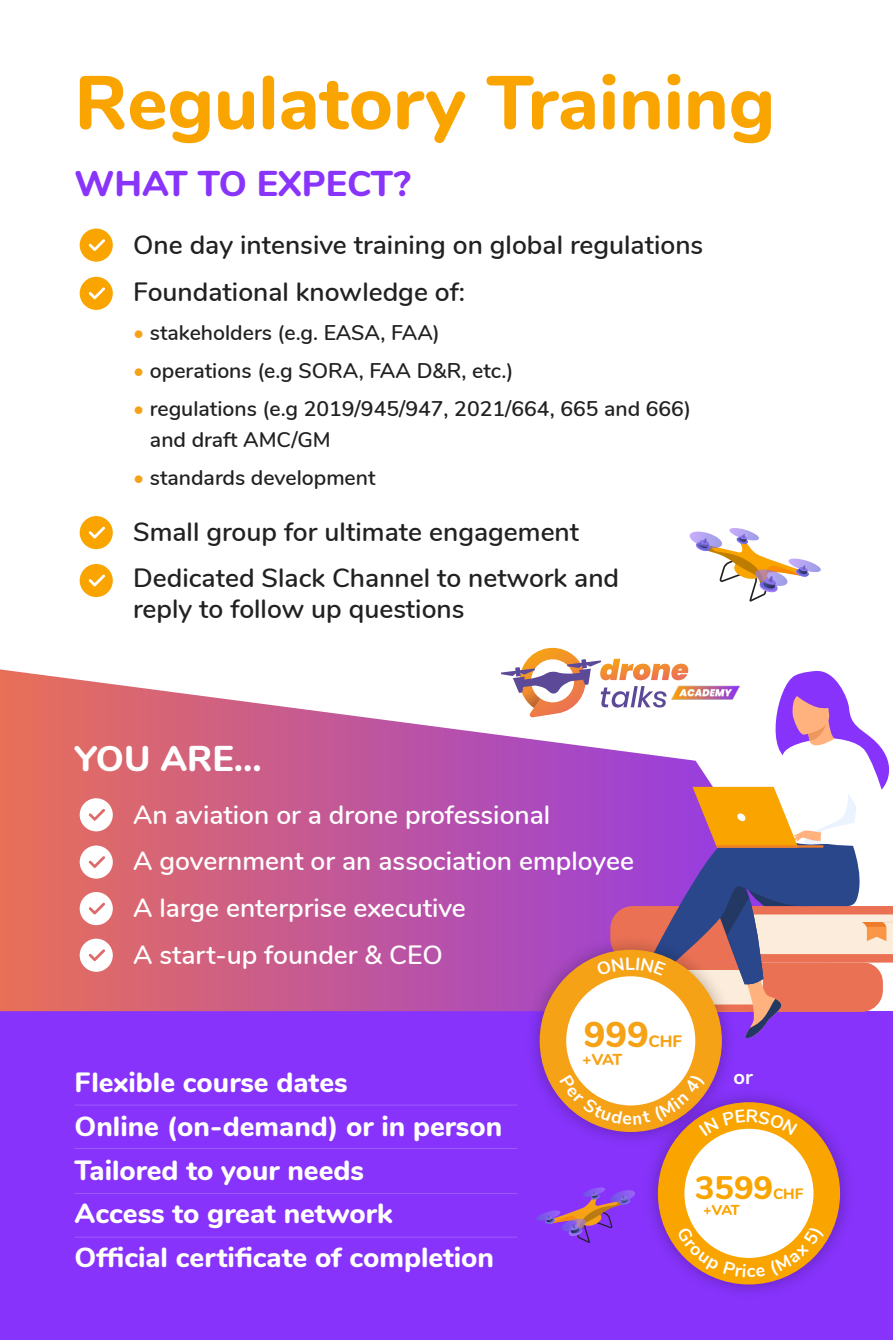
<style>
.page{position:relative;width:893px;height:1340px;background:#fff}
.page>*{position:absolute;margin:0;border:0;box-sizing:border-box;transform-origin:0 0}
.t1{font:800 75.38px "Nunito";color:#faa400}
.t2{font:800 36px "Nunito";color:#f6a216}
.t3{font:800 35.77px "Nunito";color:#8934fa}
.t4{font:800 35.77px "Nunito";color:#fff}
.t5{font:800 32.62px "Nunito";color:#faa400}
.t6{font:800 27.68px/43.6px "Nunito";color:#fff}
.t7{font:600 26.32px/47.5px "Nunito";color:#212121}
.t8{font:600 26.32px/46.8px "Nunito";color:#fff}
.t9{font:600 21.15px/30.4px "Nunito";color:#212121}
.t10{font:700 20.25px "Nunito";color:#fff}
.t11{font:800 15.97px "Nunito";color:#f6a216}
.t12{font:800 14.4px "Nunito";color:#faa400}
.s1{color:#f6a216}
.s2{font-size:16.65px}
.s3{font-size:15.08px}
</style>
<div class="page">
<div style="left:0;top:1011px;width:893px;height:328px;background:#8733fb"></div>
<hr style="left:75px;top:1104px;width:442px;height:1px;background:#fff">
<hr style="left:75px;top:1148px;width:442px;height:1px;background:#fff">
<hr style="left:75px;top:1193px;width:442px;height:1px;background:#fff">
<hr style="left:75px;top:1236px;width:442px;height:1px;background:#fff">
<svg style="left:80px;top:228px;width:33px;height:34px"></svg>
<svg style="left:80px;top:277px;width:33px;height:33px"></svg>
<svg style="left:80px;top:564px;width:33px;height:33px"></svg>
<svg style="left:80px;top:516px;width:33px;height:33px"></svg>
<svg style="left:0;top:669px;width:501px;height:342px;background:#d16e91"></svg>
<svg style="left:80px;top:798px;width:33px;height:33px"></svg>
<svg style="left:80px;top:845px;width:33px;height:33px"></svg>
<svg style="left:80px;top:892px;width:33px;height:33px"></svg>
<svg style="left:80px;top:938px;width:33px;height:33px"></svg>
<svg style="left:690px;top:528px;width:131px;height:73px"></svg>
<svg style="left:536px;top:1187px;width:99px;height:55px"></svg>
<img style="left:533px;top:1038px;width:197px;height:102px">
<div style="left:540px;top:949px;width:182px;height:182px;background:#f6a216;border-radius:50%"></div>
<div style="left:566px;top:976px;width:129px;height:129px;background:#fff;border-radius:50%"></div>
<img style="left:638px;top:1108px;width:210px;height:184px">
<div style="left:658px;top:1102px;width:182px;height:182px;background:#faa400;border-radius:50%"></div>
<div style="left:684px;top:1128px;width:129px;height:129px;background:#fff;border-radius:50%"></div>
<svg style="left:501px;top:648px;width:392px;height:390px"></svg>
<svg style="left:560px;top:1074px;width:238px;height:62px"></svg>
<svg style="left:677px;top:1225px;width:148px;height:52px"></svg>
<h1 class="t1" style="left:75px;top:47px;width:702px">Regulatory Training</h1>
<h3 class="t3" style="left:75px;top:157px;width:338px">WHAT TO EXPECT?</h3>
<p class="t7" style="left:133px;top:219px;width:572px">One day intensive training on global regulations<br>Foundational knowledge of:</p>
<p class="t9" style="left:133px;top:316px;width:308px"><span class="s1">•</span> stakeholders (e.g. EASA, FAA)</p>
<p class="t9" style="left:133px;top:354px;width:382px"><span class="s1">•</span> operations (e.g SORA, FAA D&amp;R, etc.)</p>
<p class="t9" style="left:150px;top:392px;width:543px;text-indent:-17px"><span class="s1">•</span> regulations (e.g 2019/945/947, 2021/664, 665 and 666) and draft AMC/GM</p>
<p class="t9" style="left:133px;top:461px;width:244px"><span class="s1">•</span> standards development</p>
<p class="t7" style="left:133px;top:506px;width:488px;line-height:46.8px">Small group for ultimate engagement<br>Dedicated Slack Channel to network and</p>
<p class="t7" style="left:133px;top:583px;width:333px">reply to follow up questions</p>
<h3 class="t4" style="left:75px;top:731px;width:189px">YOU ARE...</h3>
<p class="t8" style="left:133px;top:789px;width:502px">An aviation or a drone professional<br>A government or an association employee<br>A large enterprise executive<br>A start-up founder &amp; CEO</p>
<p class="t6" style="left:75px;top:1059px;width:429px">Flexible course dates<br>Online (on-demand) or in person<br>Tailored to your needs<br>Access to great network<br>Official certificate of completion</p>
<h2 class="t2" style="left:584px;top:1007px;width:100px">999<span class="s2">CHF</span></h2>
<p class="t11" style="left:582px;top:1047px;width:42px">+VAT</p>
<p class="t10" style="left:734px;top:1061px;width:21px">or</p>
<p class="t5" style="left:695px;top:1163px;width:110px">3599<span class="s3">CHF</span></p>
<p class="t12" style="left:703px;top:1199px;width:38px">+VAT</p>
</div>
